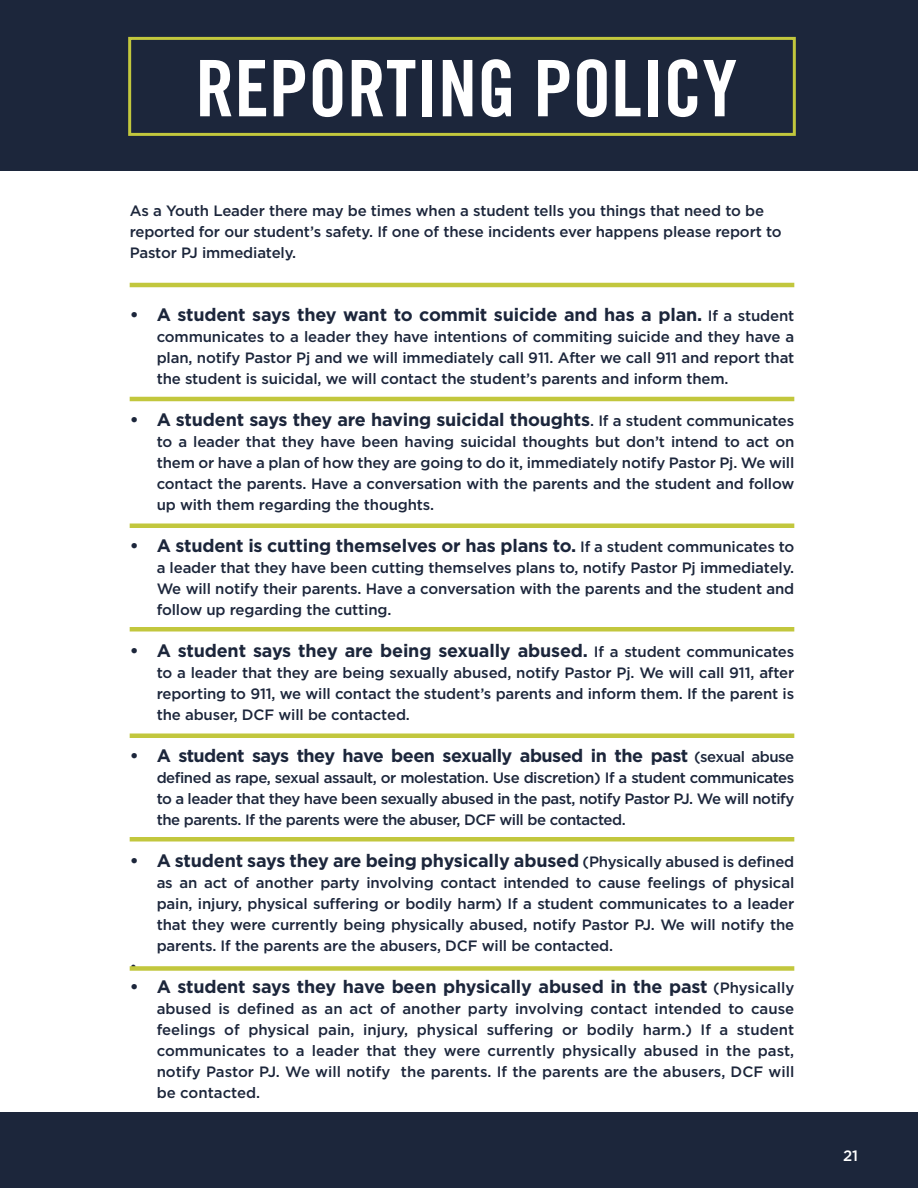
<style>
.page{position:relative;width:918px;height:1188px;background:#fff}
.page>*{position:absolute;margin:0;border:0;box-sizing:border-box;transform-origin:0 0}
.t1{font:78px "Trade Gothic Bold Cond Twenty";color:#fff}
.t2{font:700 18px "Gotham";letter-spacing:-.01em;color:#1c263b}
.t3{font:700 18px "Gotham";letter-spacing:-.03em;color:#1c263b}
.t4{font:500 15px/21px "Gotham";letter-spacing:-.01em;color:#1c263b;text-align:justify}
.t5{font:500 15px "Gotham";color:#fff}
.s1{font-weight:500;font-size:15px}
</style>
<div class="page">
<div style="left:0;top:0;width:918px;height:171px;background:#1c263b"></div>
<div style="left:0;top:1113px;width:918px;height:75px;background:#1c263b"></div>
<hr style="left:130px;top:283px;width:664px;height:4px;background:#c2c73d">
<hr style="left:130px;top:397px;width:664px;height:4px;background:#c2c73d">
<hr style="left:130px;top:524px;width:664px;height:4px;background:#c2c73d">
<div style="left:130px;top:627px;width:664px;height:5px;background:#c2c73d"></div>
<hr style="left:130px;top:734px;width:664px;height:4px;background:#c2c73d">
<div style="left:130px;top:837px;width:664px;height:5px;background:#c2c73d"></div>
<div style="left:130px;top:966px;width:664px;height:5px;background:#c2c73d"></div>
<div style="left:128px;top:37px;width:668px;height:99px;border:3px solid #c2c73d"></div>
<h1 class="t1" style="left:195px;top:41px;width:543px">REPORTING POLICY</h1>
<p class="t4" style="left:130px;top:200px;width:654px;text-align:left">As a Youth Leader there may be times when a student tells you things that need to be reported for our student’s safety. If one of these incidents ever happens please report to<br>Pastor PJ immediately.</p>
<p class="t2" style="left:130px;top:305px;width:666px">• A student says they want to commit suicide and has a plan. <span class="s1">If a student</span></p>
<p class="t4" style="left:157px;top:326px;width:639px">communicates to a leader they have intentions of commiting suicide and they have a plan, notify Pastor Pj and we will immediately call 911. After we call 911 and report that the student is suicidal, we will contact the student’s parents and inform them.</p>
<p class="t2" style="left:130px;top:410px;width:666px">• A student says they are having suicidal thoughts<span class="s1">. If a student communicates</span></p>
<p class="t4" style="left:157px;top:431px;width:639px">to a leader that they have been having suicidal thoughts but don’t intend to act on them or have a plan of how they are going to do it, immediately notify Pastor Pj. We will contact the parents. Have a conversation with the parents and the student and follow up with them regarding the thoughts.</p>
<p class="t2" style="left:130px;top:536px;width:666px">• A student is cutting themselves or has plans to. <span class="s1">If a student communicates to</span></p>
<p class="t4" style="left:157px;top:557px;width:639px">a leader that they have been cutting themselves plans to, notify Pastor Pj immediately.<br>We will notify their parents. Have a conversation with the parents and the student and follow up regarding the cutting.</p>
<p class="t2" style="left:130px;top:641px;width:666px">• A student says they are being sexually abused. <span class="s1">If a student communicates</span></p>
<p class="t4" style="left:157px;top:662px;width:639px">to a leader that they are being sexually abused, notify Pastor Pj. We will call 911, after reporting to 911, we will contact the student’s parents and inform them. If the parent is the abuser, DCF will be contacted.</p>
<p class="t3" style="left:130px;top:746px;width:666px">• A student says they have been sexually abused in the past <span class="s1">(sexual abuse</span></p>
<p class="t4" style="left:157px;top:767px;width:639px">defined as rape, sexual assault, or molestation. Use discretion) If a student communicates to a leader that they have been sexually abused in the past, notify Pastor PJ. We will notify the parents. If the parents were the abuser, DCF will be contacted.</p>
<p class="t2" style="left:130px;top:851px;width:666px">• A student says they are being physically abused <span class="s1">(Physically abused is defined</span></p>
<p class="t4" style="left:157px;top:872px;width:639px">as an act of another party involving contact intended to cause feelings of physical pain, injury, physical suffering or bodily harm) If a student communicates to a leader that they were currently being physically abused, notify Pastor PJ. We will notify the parents. If the parents are the abusers, DCF will be contacted.</p>
<p class="t4" style="left:130px;top:956px;width:9px">•</p>
<p class="t2" style="left:130px;top:977px;width:666px">• A student says they have been physically abused in the past <span class="s1">(Physically</span></p>
<p class="t4" style="left:157px;top:998px;width:639px">abused is defined as an act of another party involving contact intended to cause feelings of physical pain, injury, physical suffering or bodily harm.) If a student communicates to a leader that they were currently physically abused in the past, notify Pastor PJ. We will notify the parents. If the parents are the abusers, DCF will be contacted.</p>
<p class="t5" style="left:843px;top:1147px;width:17px">21</p>
</div>
